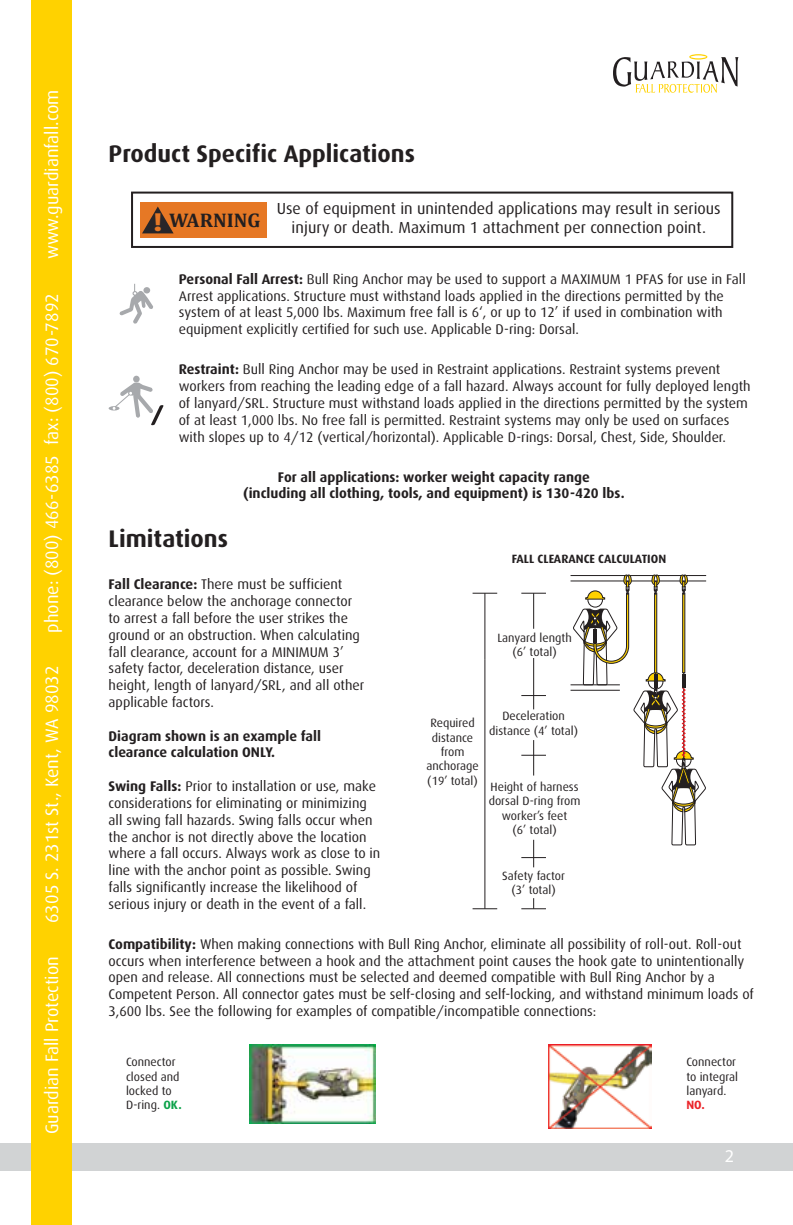
<style>
.page{position:relative;width:793px;height:1225px;background:#fff}
.page>*{position:absolute;margin:0;border:0;box-sizing:border-box;transform-origin:0 0}
.t1{font:700 24px "Dax";color:#231f20}
.t2{font:700 19.8px "Cambria";color:#231f20}
.t3{font:18px "Dax";color:#fff}
.t4{font:18px "Myriad Pro";color:#fff}
.t5{font:16px/19.2px "Dax";color:#231f20;text-align:center}
.t6{font:14px/16.8px "Dax";color:#231f20}
.t7{font:700 14px/16.8px "Dax";color:#231f20;text-align:center}
.t8{font:12px/14.4px "Dax";color:#231f20;text-align:center}
.t9{font:700 12px "Dax";color:#231f20}
.t10{font:700 12px "Dax";color:#eb2429}
.s1{font-family:"Myriad Pro";font-size:26.2px;color:#e67825}
.s2{font-weight:700}
.s3{font-weight:700;color:#0da24a}
</style>
<div class="page">
<div style="left:0;top:1143px;width:792px;height:27px;background:#d1d3d4"></div>
<div style="left:32px;top:0;width:40px;height:1224px;background:#ffd200"></div>
<svg style="left:613px;top:54px;width:125px;height:39px"></svg>
<div style="left:133px;top:375px;width:6px;height:7px;background:#a7a9ac;border-radius:50%"></div>
<svg style="left:108px;top:406px;width:11px;height:4px"></svg>
<svg style="left:113px;top:382px;width:51px;height:43px"></svg>
<svg style="left:119px;top:284px;width:34px;height:40px"></svg>
<div style="left:131px;top:191px;width:601px;height:57px;border:2px solid #231f20"></div>
<div style="left:140px;top:202px;width:126px;height:36px;background:#e67825"></div>
<svg style="left:142px;top:206px;width:31px;height:27px"></svg>
<hr style="left:570px;top:689px;width:49px;height:1px;background:#231f20">
<hr style="left:570px;top:684px;width:49px;height:1px;background:#231f20">
<hr style="left:570px;top:575px;width:135px;height:1px;background:#231f20">
<hr style="left:570px;top:580px;width:135px;height:1px;background:#231f20">
<svg style="left:572px;top:574px;width:133px;height:272px"></svg>
<svg style="left:521px;top:592px;width:24px;height:1px"></svg>
<svg style="left:521px;top:695px;width:24px;height:1px"></svg>
<svg style="left:521px;top:754px;width:24px;height:1px"></svg>
<svg style="left:521px;top:898px;width:24px;height:11px"></svg>
<svg style="left:521px;top:839px;width:24px;height:28px"></svg>
<hr style="left:533px;top:739px;width:1px;height:36px;background:#231f20">
<hr style="left:533px;top:657px;width:1px;height:52px;background:#231f20">
<hr style="left:533px;top:593px;width:1px;height:35px;background:#231f20">
<svg style="left:472px;top:592px;width:25px;height:1px"></svg>
<svg style="left:472px;top:908px;width:25px;height:1px"></svg>
<hr style="left:484px;top:659px;width:1px;height:249px;background:#231f20">
<hr style="left:484px;top:593px;width:1px;height:66px;background:#231f20">
<img style="left:249px;top:1044px;width:126px;height:78px">
<img style="left:548px;top:1044px;width:102px;height:83px">
<p class="t3" style="left:42px;top:259px;width:171px;rotate:-90deg">www.guardianfall.com</p>
<p class="t3" style="left:42px;top:632px;width:341px;rotate:-90deg">phone: (800) 466-6385 fax: (800) 670-7892</p>
<p class="t3" style="left:42px;top:922px;width:258px;rotate:-90deg">6305 S. 231st St., Kent, WA 98032</p>
<p class="t3" style="left:42px;top:1134px;width:179px;rotate:-90deg">Guardian Fall Protection</p>
<h1 class="t1" style="left:108px;top:140px;width:308px">Product Specific Applications</h1>
<h2 class="t2" style="left:153px;top:206px;width:108px"><span class="s1">!</span> WARNING</h2>
<p class="t5" style="left:276px;top:199px;width:445px">Use of equipment in unintended applications may result in serious injury or death. Maximum 1 attachment per connection point.</p>
<p class="t6" style="left:179px;top:270px;width:568px"><span class="s2">Personal Fall Arrest:</span> Bull Ring Anchor may be used to support a MAXIMUM 1 PFAS for use in Fall Arrest applications. Structure must withstand loads applied in the directions permitted by the system of at least 5,000 lbs. Maximum free fall is 6‘, or up to 12’ if used in combination with equipment explicitly certified for such use. Applicable D-ring: Dorsal.</p>
<p class="t6" style="left:178px;top:361px;width:573px"><span class="s2">Restraint:</span> Bull Ring Anchor may be used in Restraint applications. Restraint systems prevent workers from reaching the leading edge of a fall hazard. Always account for fully deployed length of lanyard/SRL. Structure must withstand loads applied in the directions permitted by the system of at least 1,000 lbs. No free fall is permitted. Restraint systems may only be used on surfaces with slopes up to 4/12 (vertical/horizontal). Applicable D-rings: Dorsal, Chest, Side, Shoulder.</p>
<h1 class="t1" style="left:108px;top:525px;width:121px">Limitations</h1>
<p class="t7" style="left:243px;top:468px;width:383px">For all applications: worker weight capacity range<br>(including all clothing, tools, and equipment) is 130-420 lbs.</p>
<p class="t9" style="left:511px;top:551px;width:156px">FALL CLEARANCE CALCULATION</p>
<p class="t6" style="left:108px;top:576px;width:257px"><span class="s2">Fall Clearance:</span> There must be sufficient clearance below the anchorage connector to arrest a fall before the user strikes the ground or an obstruction. When calculating fall clearance, account for a MINIMUM 3’ safety factor, deceleration distance, user height, length of lanyard/SRL, and all other applicable factors.</p>
<p class="t7" style="left:108px;top:727px;width:214px;text-align:left">Diagram shown is an example fall clearance calculation ONLY.</p>
<p class="t6" style="left:108px;top:777px;width:273px"><span class="s2">Swing Falls:</span> Prior to installation or use, make considerations for eliminating or minimizing all swing fall hazards. Swing falls occur when the anchor is not directly above the location where a fall occurs. Always work as close to in line with the anchor point as possible. Swing falls significantly increase the likelihood of serious injury or death in the event of a fall.</p>
<p class="t8" style="left:497px;top:630px;width:76px">Lanyard length (6’ total)</p>
<p class="t8" style="left:426px;top:715px;width:54px">Required distance from anchorage (19’ total)</p>
<p class="t8" style="left:489px;top:709px;width:90px">Deceleration distance (4’ total)</p>
<p class="t8" style="left:488px;top:779px;width:93px">Height of harness dorsal D-ring from worker’s feet<br>(6’ total)</p>
<p class="t8" style="left:502px;top:868px;width:64px">Safety factor (3’ total)</p>
<p class="t6" style="left:108px;top:935px;width:646px"><span class="s2">Compatibility:</span> When making connections with Bull Ring Anchor, eliminate all possibility of roll-out. Roll-out occurs when interference between a hook and the attachment point causes the hook gate to unintentionally open and release. All connections must be selected and deemed compatible with Bull Ring Anchor by a Competent Person. All connector gates must be self-closing and self-locking, and withstand minimum loads of 3,600 lbs. See the following for examples of compatible/incompatible connections:</p>
<p class="t8" style="left:126px;top:1054px;width:57px;text-align:left">Connector closed and locked to<br>D-ring. <span class="s3">OK.</span></p>
<p class="t8" style="left:686px;top:1054px;width:53px;text-align:left">Connector to integral lanyard.</p>
<p class="t10" style="left:686px;top:1098px;width:20px">NO.</p>
<p class="t4" style="left:724px;top:1144px;width:11px">2</p>
</div>
